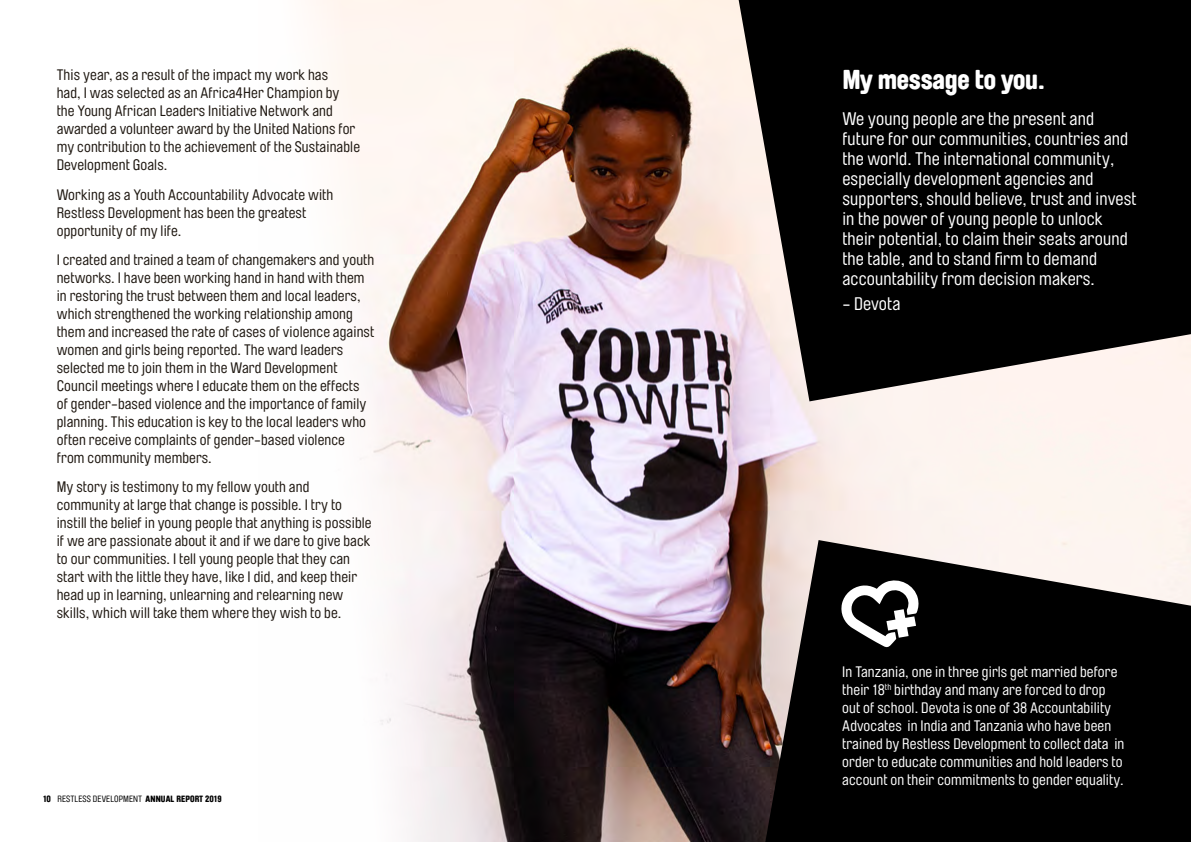
<style>
.page{position:relative;width:1191px;height:842px;background:#fff}
.page>*{position:absolute;margin:0;border:0;box-sizing:border-box;transform-origin:0 0}
.New_sub{font:900 27px "Brauer Neue Std";letter-spacing:-.01em;color:#fff}
.Non-bold_quote{font:18px/20px "Brauer Neue Std";letter-spacing:.01em;color:#fff}
.Non-bold_quote-2{font:15px/18px "Brauer Neue Std";letter-spacing:.01em;color:#1d160f}
.Non-bold_quote-3{font:15px/18px "Brauer Neue Std";letter-spacing:.01em;color:#fff}
.t1{font:9px "Brauer Neue Std";letter-spacing:.015em;color:#000}
.s1{font-weight:900}
</style>
<div class="page">
<img style="left:312px;top:0;width:553px;height:842px">
<svg style="left:738px;top:0;width:453px;height:401px;background:#262423"></svg>
<svg style="left:765px;top:540px;width:426px;height:302px;background:#262423"></svg>
<svg style="left:840px;top:577px;width:79px;height:71px"></svg>
<p class="Non-bold_quote-2" style="left:57px;top:66px;width:305px">This year, as a result of the impact my work has<br>had, I was selected as an Africa4Her Champion by the Young African Leaders Initiative Network and awarded a volunteer award by the United Nations for my contribution to the achievement of the Sustainable Development Goals.</p>
<p class="Non-bold_quote-2" style="left:57px;top:186px;width:278px">Working as a Youth Accountability Advocate with<br>Restless Development has been the greatest opportunity of my life.</p>
<p class="Non-bold_quote-2" style="left:57px;top:251px;width:319px">I created and trained a team of changemakers and youth networks. I have been working hand in hand with them in restoring the trust between them and local leaders, which strengthened the working relationship among them and increased the rate of cases of violence against women and girls being reported. The ward leaders selected me to join them in the Ward Development Council meetings where I educate them on the effects of gender-based violence and the importance of family planning. This education is key to the local leaders who often receive complaints of gender-based violence from community members.</p>
<p class="Non-bold_quote-2" style="left:57px;top:478px;width:316px">My story is testimony to my fellow youth and community at large that change is possible. I try to instill the belief in young people that anything is possible if we are passionate about it and if we dare to give back to our communities. I tell young people that they can start with the little they have, like I did, and keep their head up in learning, unlearning and relearning new skills, which will take them where they wish to be.</p>
<p class="t1" style="left:43px;top:794px;width:180px"><span class="s1">10</span> RESTLESS DEVELOPMENT <span class="s1">ANNUAL REPORT 2019</span></p>
<p class="New_sub" style="left:842px;top:64px;width:204px">My message to you.</p>
<p class="Non-bold_quote" style="left:842px;top:108px;width:295px">We young people are the present and future for our communities, countries and the world. The international community, especially development agencies and supporters, should believe, trust and invest in the power of young people to unlock their potential, to claim their seats around the table, and to stand firm to demand accountability from decision makers.</p>
<p class="Non-bold_quote" style="left:842px;top:294px;width:60px">- Devota</p>
<p class="Non-bold_quote-3" style="left:842px;top:663px;width:284px">In Tanzania, one in three girls get married before their 18<sup>th</sup> birthday and many are forced to drop out of school. Devota is one of 38 Accountability Advocates in India and Tanzania who have been trained by Restless Development to collect data in order to educate communities and hold leaders to account on their commitments to gender equality.</p>
</div>
